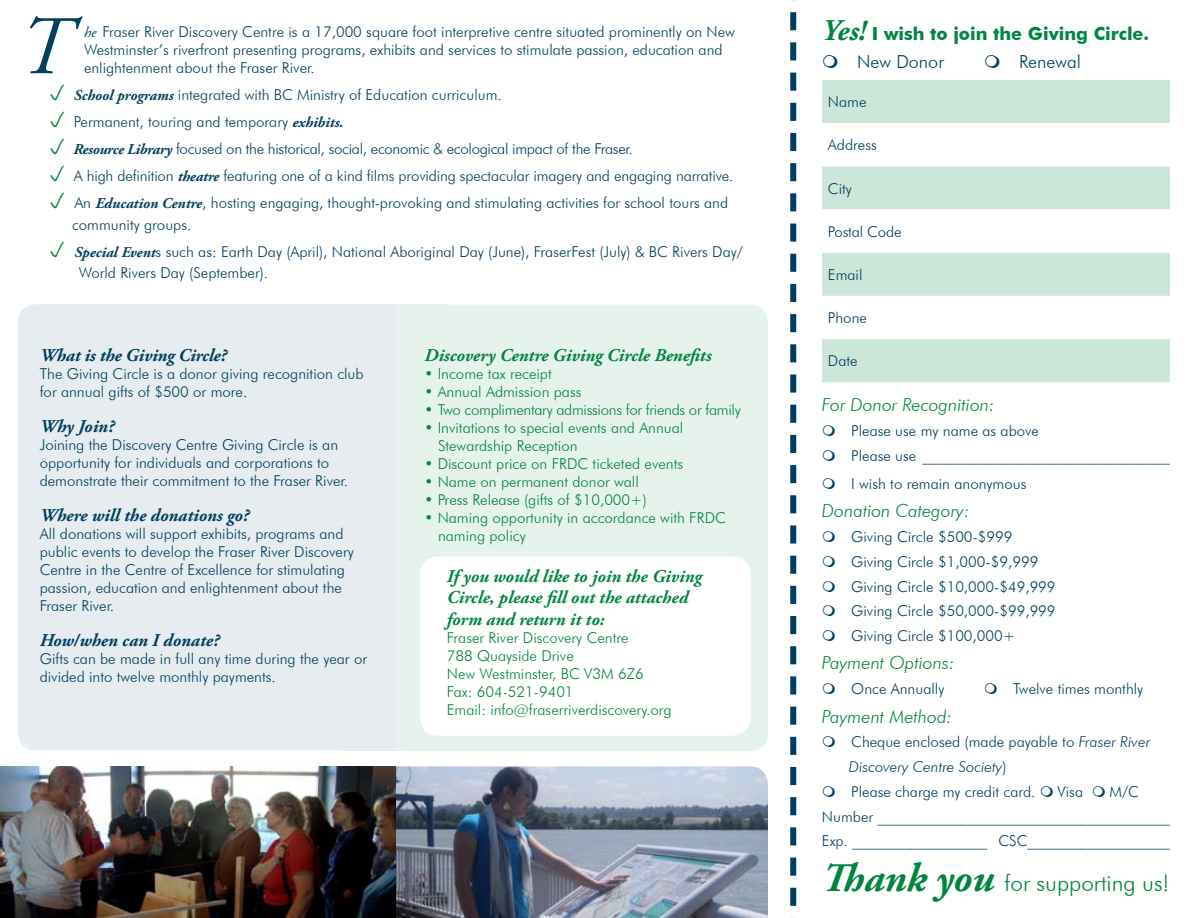
<style>
.page{position:relative;width:1188px;height:918px;background:#fff}
.page>*{position:absolute;margin:0;border:0;box-sizing:border-box;transform-origin:0 0}
.t1{font:italic 83.1px "Adobe Garamond Pro";color:#003f5f}
.t2{font:300 22.5px "Futura BT";color:#00853f}
.t3{font:italic 700 18px/21.6px "Adobe Garamond Pro";color:#00853f}
.t4{font:italic 700 18px "Adobe Garamond Pro";color:#003f5f}
.t5{font:italic 300 18px "Futura BT";color:#00853f}
.t6{font:700 18px/28.3px "Futura BT";color:#00853f}
.t7{font:300 18px "Futura BT";color:#003f5f}
.t8{font:300 15px/18px "Futura BT";color:#003f5f}
.t9{font:300 15px/18px "Futura BT";color:#00853f}
.t10{font:300 15px "Futura BT";letter-spacing:-.02em;color:#00853f}
.s1{font-family:"Adobe Garamond Pro";font-weight:400;font-style:italic}
.s2{font-family:"Adobe Garamond Pro";font-weight:700;font-style:italic}
.s3{font-family:"Adobe Garamond Pro";font-style:italic;font-size:30px}
.s4{font-weight:300;color:#003f5f}
.s5{font-style:italic}
.s6{font-family:"Adobe Garamond Pro";font-weight:700;font-style:italic;font-size:40.5px}
</style>
<div class="page">
<div style="left:822px;top:80px;width:348px;height:302px;background:#cce7d9"></div>
<svg style="left:822px;top:123px;width:348px;height:216px"></svg>
<div style="left:396px;top:305px;width:372px;height:446px;background:#e6f3ec;border-radius:18px"></div>
<div style="left:18px;top:304px;width:378px;height:446px;background:#e6ecef;border-radius:18px"></div>
<img style="left:396px;top:766px;width:372px;height:152px">
<img style="left:0;top:766px;width:396px;height:152px">
<div style="left:420px;top:556px;width:331px;height:180px;background:#fff;border-radius:18px"></div>
<svg style="left:790px;top:0;width:6px;height:918px"></svg>
<h1 class="t1" style="left:18px;top:-3px;width:54px">T</h1>
<p class="t8" style="left:84px;top:23px;width:652px"><span class="s1">he</span> Fraser River Discovery Centre is a 17,000 square foot interpretive centre situated prominently on New<br>Westminster’s riverfront presenting programs, exhibits and services to stimulate passion, education and enlightenment about the Fraser River.</p>
<p class="t8" style="left:73px;top:81px;width:662px;line-height:27px"><span class="s2">School programs</span> integrated with BC Ministry of Education curriculum.<br>Permanent, touring and temporary <span class="s2">exhibits.<br>Resource Library</span> focused on the historical, social, economic &amp; ecological impact of the Fraser.<br>A high definition <span class="s2">theatre</span> featuring one of a kind films providing spectacular imagery and engaging narrative.<br>An <span class="s2">Education Centre</span>, hosting engaging, thought-provoking and stimulating activities for school tours and</p>
<p class="t8" style="left:72px;top:211px;width:672px;line-height:27px">community groups.<br><span class="s2">Special Event</span>s such as: Earth Day (April), National Aboriginal Day (June), FraserFest (July) &amp; BC Rivers Day/</p>
<p class="t8" style="left:79px;top:264px;width:191px">World Rivers Day (September).</p>
<p class="t4" style="left:40px;top:344px;width:189px">What is the Giving Circle?</p>
<p class="t8" style="left:40px;top:364px;width:325px">The Giving Circle is a donor giving recognition club for annual gifts of $500 or more.</p>
<p class="t4" style="left:40px;top:416px;width:76px">Why Join?</p>
<p class="t8" style="left:40px;top:435px;width:310px">Joining the Discovery Centre Giving Circle is an opportunity for individuals and corporations to demonstrate their commitment to the Fraser River.</p>
<p class="t4" style="left:40px;top:505px;width:211px">Where will the donations go?</p>
<p class="t8" style="left:40px;top:524px;width:316px">All donations will support exhibits, programs and public events to develop the Fraser River Discovery Centre in the Centre of Excellence for stimulating passion, education and enlightenment about the Fraser River.</p>
<p class="t4" style="left:40px;top:630px;width:181px">How/when can I donate?</p>
<p class="t8" style="left:40px;top:649px;width:329px">Gifts can be made in full any time during the year or divided into twelve monthly payments.</p>
<p class="t3" style="left:424px;top:345px;width:289px">Discovery Centre Giving Circle Benefits</p>
<p class="t9" style="left:424px;top:364px;width:129px">• Income tax receipt</p>
<p class="t9" style="left:424px;top:382px;width:159px">• Annual Admission pass</p>
<p class="t10" style="left:424px;top:400px;width:318px">• Two complimentary admissions for friends or family</p>
<p class="t9" style="left:438px;top:418px;width:247px;text-indent:-14px">• Invitations to special events and Annual<br>Stewardship Reception</p>
<p class="t9" style="left:424px;top:454px;width:260px">• Discount price on FRDC ticketed events</p>
<p class="t9" style="left:424px;top:472px;width:216px">• Name on permanent donor wall</p>
<p class="t9" style="left:424px;top:490px;width:224px">• Press Release (gifts of $10,000+)</p>
<p class="t9" style="left:438px;top:508px;width:289px;text-indent:-14px">• Naming opportunity in accordance with FRDC naming policy</p>
<p class="t3" style="left:447px;top:565px;width:257px">If you would like to join the Giving<br>Circle, please fill out the attached form and return it to:</p>
<p class="t9" style="left:447px;top:628px;width:226px">Fraser River Discovery Centre<br>788 Quayside Drive<br>New Westminster, BC V3M 6Z6<br>Fax: 604-521-9401<br>Email: info@fraserriverdiscovery.org</p>
<p class="t6" style="left:857px;top:19px;width:294px;text-indent:-35px"><span class="s3">Yes!</span> I wish to join the Giving Circle.<br><span class="s4">New Donor</span></p>
<p class="t7" style="left:1019px;top:51px;width:63px">Renewal</p>
<p class="t8" style="left:828px;top:93px;width:40px">Name</p>
<p class="t8" style="left:828px;top:136px;width:50px">Address</p>
<p class="t8" style="left:828px;top:179px;width:25px">City</p>
<p class="t8" style="left:828px;top:222px;width:75px">Postal Code</p>
<p class="t8" style="left:828px;top:266px;width:36px">Email</p>
<p class="t8" style="left:828px;top:309px;width:40px">Phone</p>
<p class="t8" style="left:828px;top:352px;width:31px">Date</p>
<p class="t5" style="left:822px;top:394px;width:174px">For Donor Recognition:</p>
<p class="t8" style="left:851px;top:418px;width:320px;line-height:24.8px">Please use my name as above<br>Please use _________________________________</p>
<p class="t8" style="left:851px;top:475px;width:177px">I wish to remain anonymous</p>
<p class="t5" style="left:822px;top:500px;width:149px">Donation Category:</p>
<p class="t8" style="left:851px;top:524px;width:206px;line-height:24.8px">Giving Circle $500-$999<br>Giving Circle $1,000-$9,999<br>Giving Circle $10,000-$49,999<br>Giving Circle $50,000-$99,999<br>Giving Circle $100,000+</p>
<p class="t5" style="left:822px;top:652px;width:134px">Payment Options:</p>
<p class="t8" style="left:851px;top:680px;width:95px">Once Annually</p>
<p class="t8" style="left:1013px;top:680px;width:132px">Twelve times monthly</p>
<p class="t5" style="left:822px;top:705px;width:132px">Payment Method:</p>
<p class="t8" style="left:849px;top:729px;width:303px;line-height:24.8px">Cheque enclosed (made payable to <span class="s5">Fraser River<br>Discovery Centre Society</span>)<br>Please charge my credit card.</p>
<p class="t8" style="left:822px;top:779px;width:349px;line-height:24.8px;text-indent:288px">M/C<br>Number _______________________________________<br>Exp. __________________ CSC___________________</p>
<p class="t8" style="left:1058px;top:782px;width:27px">Visa</p>
<h2 class="t2" style="left:822px;top:870px;width:349px"><span class="s6">Thank you</span> for supporting us!</h2>
</div>
